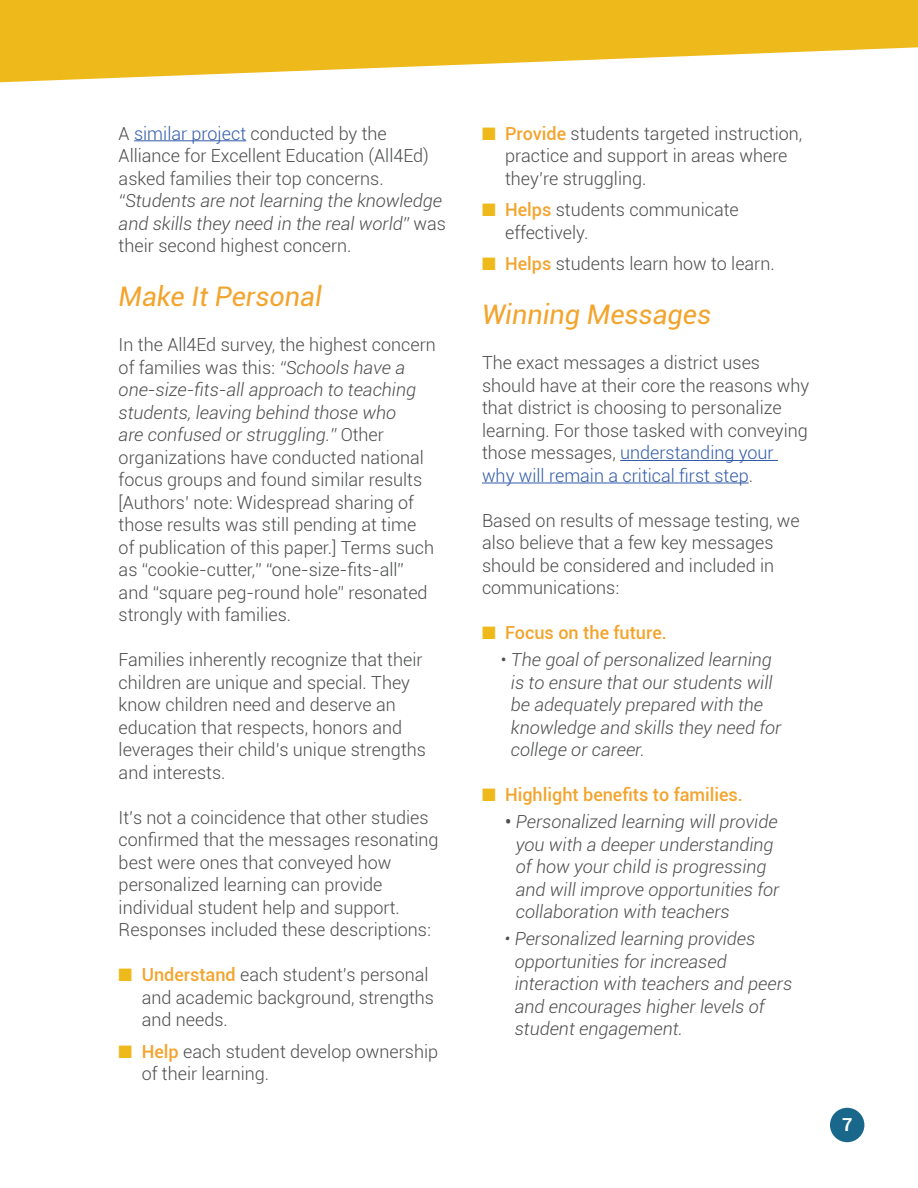
<style>
.page{position:relative;width:918px;height:1188px;background:#fff}
.page>*{position:absolute;margin:0;border:0;box-sizing:border-box;transform-origin:0 0}
.t1{font:italic 27px "Roboto";color:#f3a42d}
.t2{font:300 18px/22.5px "Roboto";color:#4b4c4d}
.t3{font:italic 300 18px/22.5px "Roboto";color:#4b4c4d}
.t4{font:500 18px "Roboto";color:#f3a42d}
.t5{font:700 18px "Roboto";color:#fff}
.s1{color:#325caa}
.s2{font-style:normal}
.s3{font-style:italic}
.s4{color:#eeb91b}
.s5{font-weight:500;color:#f3a42d}
.s6{font-weight:500;font-style:normal}
</style>
<div class="page">
<svg style="left:0;top:0;width:918px;height:82px;fill:#eeb91b"></svg>
<div style="left:830px;top:1108px;width:34px;height:34px;background:#19678b;border-radius:50%"></div>
<hr style="left:134px;top:140px;width:112px;height:1px;background:#325caa">
<hr style="left:620px;top:460px;width:158px;height:1px;background:#325caa">
<hr style="left:482px;top:483px;width:267px;height:1px;background:#325caa">
<p class="t2" style="left:119px;top:121px;width:312px">A <span class="s1">similar project</span> conducted by the<br>Alliance for Excellent Education (All4Ed) asked families their top concerns.</p>
<p class="t3" style="left:119px;top:189px;width:329px">“Students are not learning the knowledge and skills they need in the real world” <span class="s2">was their second highest concern.</span></p>
<h1 class="t1" style="left:119px;top:277px;width:205px">Make It Personal</h1>
<p class="t2" style="left:119px;top:333px;width:319px">In the All4Ed survey, the highest concern of families was this: <span class="s3">“Schools have a one-size-fits-all approach to teaching students, leaving behind those who<br>are confused or struggling.”</span> Other organizations have conducted national focus groups and found similar results [Authors’ note: Widespread sharing of those results was still pending at time of publication of this paper.] Terms such as “cookie-cutter,” “one-size-fits-all” and “square peg-round hole” resonated strongly with families.</p>
<p class="t2" style="left:119px;top:648px;width:309px">Families inherently recognize that their children are unique and special. They know children need and deserve an education that respects, honors and leverages their child’s unique strengths and interests.</p>
<p class="t2" style="left:119px;top:805px;width:321px">It’s not a coincidence that other studies confirmed that the messages resonating best were ones that conveyed how personalized learning can provide individual student help and support.<br>Responses included these descriptions:</p>
<p class="t2" style="left:142px;top:963px;width:294px;text-indent:-23px"><span class="s4">■</span> <span class="s5">Understand</span> each student’s personal and academic background, strengths and needs.</p>
<p class="t2" style="left:142px;top:1039px;width:298px;text-indent:-23px"><span class="s4">■</span> <span class="s5">Help</span> each student develop ownership of their learning.</p>
<p class="t2" style="left:505px;top:121px;width:299px;text-indent:-23px"><span class="s4">■</span> <span class="s5">Provide</span> students targeted instruction, practice and support in areas where they’re struggling.</p>
<p class="t2" style="left:505px;top:198px;width:235px;text-indent:-23px"><span class="s4">■</span> <span class="s5">Helps</span> students communicate effectively.</p>
<p class="t2" style="left:482px;top:252px;width:294px"><span class="s4">■</span> <span class="s5">Helps</span> students learn how to learn.</p>
<h1 class="t1" style="left:482px;top:296px;width:231px">Winning Messages</h1>
<p class="t2" style="left:482px;top:351px;width:329px">The exact messages a district uses should have at their core the reasons why that district is choosing to personalize learning. For those tasked with conveying those messages, <span class="s1">understanding your why will remain a critical first step</span>.</p>
<p class="t2" style="left:482px;top:508px;width:319px">Based on results of message testing, we also believe that a few key messages should be considered and included in communications:</p>
<p class="t4" style="left:482px;top:620px;width:186px"><span class="s4">■</span> Focus on the future.</p>
<p class="t3" style="left:511px;top:648px;width:272px;text-indent:-10px"><span class="s2">•</span> The goal of personalized learning is to ensure that our students will be adequately prepared with the knowledge and skills they need for college or career.</p>
<p class="t4" style="left:482px;top:782px;width:262px"><span class="s4">■</span> Highlight benefits to families.</p>
<p class="t3" style="left:516px;top:810px;width:265px;text-indent:-11px"><span class="s6">•</span> Personalized learning will provide you with a deeper understanding of how your child is progressing and will improve opportunities for collaboration with teachers</p>
<p class="t3" style="left:515px;top:927px;width:279px;text-indent:-10px">• Personalized learning provides opportunities for increased interaction with teachers and peers and encourages higher levels of student engagement.</p>
<p class="t5" style="left:842px;top:1112px;width:12px">7</p>
</div>
